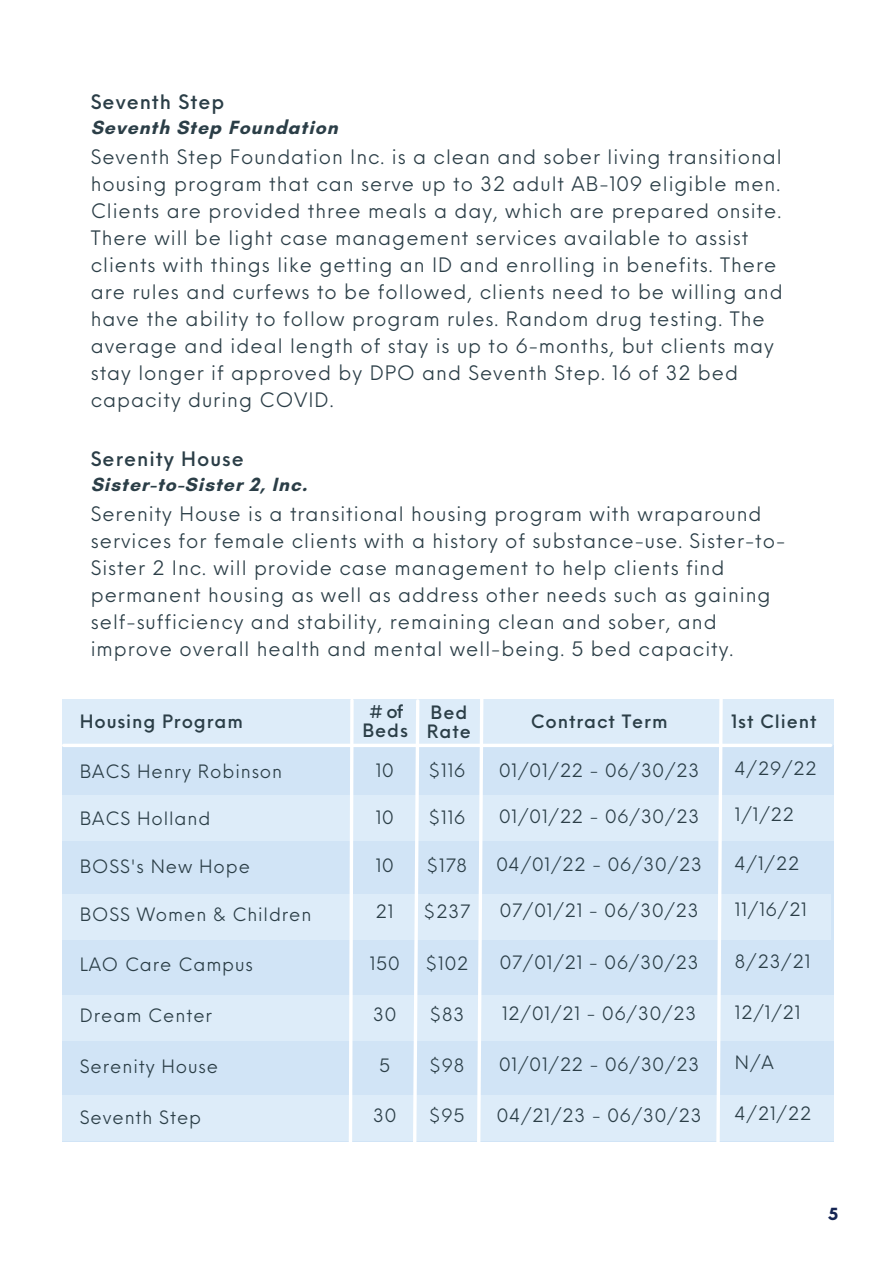
<style>
.page{position:relative;width:893px;height:1264px;background:#fff}
.page>*{position:absolute;margin:0;border:0;box-sizing:border-box;transform-origin:0 0}
.t1{font:19.5px/27px "Neue Einstellung";letter-spacing:.05em;color:#2b3e47}
.t2{font:700 19.5px "Glacial Indifference";letter-spacing:.05em;color:#2b3e47}
.t3{font:500 19.5px "Neue Einstellung";letter-spacing:.05em;color:#2b3e47}
.t4{font:18px "Neue Einstellung";letter-spacing:.05em;color:#2b3e47}
.t5{font:500 18px/19px "Neue Einstellung";letter-spacing:.05em;color:#2b3e47;text-align:center}
.t6{font:700 18px "Glacial Indifference";color:#152553}
</style>
<div class="page">
<div style="left:62px;top:699px;width:771px;height:442px;background:#d1e4f6"></div>
<div style="left:62px;top:994px;width:771px;height:46px;background:#ddecf9"></div>
<div style="left:62px;top:699px;width:771px;height:45px;background:#ddecf9"></div>
<div style="left:62px;top:893px;width:768px;height:46px;background:#ddecf9"></div>
<div style="left:62px;top:795px;width:771px;height:45px;background:#ddecf9"></div>
<div style="left:62px;top:1095px;width:771px;height:45px;background:#ddecf9"></div>
<svg style="left:411px;top:699px;width:10px;height:443px"></svg>
<svg style="left:347px;top:699px;width:8px;height:443px"></svg>
<svg style="left:64px;top:743px;width:766px;height:4px;fill:#fff"></svg>
<svg style="left:475px;top:699px;width:10px;height:443px"></svg>
<svg style="left:714px;top:699px;width:10px;height:443px"></svg>
<p class="t3" style="left:91px;top:85px;width:135px">Seventh Step</p>
<p class="t2" style="left:91px;top:115px;width:248px">Seventh Step Foundation</p>
<p class="t1" style="left:91px;top:142px;width:693px">Seventh Step Foundation Inc. is a clean and sober living transitional housing program that can serve up to 32 adult AB-109 eligible men.<br>Clients are provided three meals a day, which are prepared onsite.<br>There will be light case management services available to assist clients with things like getting an ID and enrolling in benefits. There are rules and curfews to be followed, clients need to be willing and have the ability to follow program rules. Random drug testing. The average and ideal length of stay is up to 6-months, but clients may stay longer if approved by DPO and Seventh Step. 16 of 32 bed capacity during COVID.</p>
<p class="t3" style="left:91px;top:441px;width:154px">Serenity House</p>
<p class="t2" style="left:91px;top:472px;width:218px">Sister-to-Sister 2, Inc.</p>
<p class="t1" style="left:91px;top:499px;width:696px">Serenity House is a transitional housing program with wraparound services for female clients with a history of substance-use. Sister-to-Sister 2 Inc. will provide case management to help clients find permanent housing as well as address other needs such as gaining self-sufficiency and stability, remaining clean and sober, and improve overall health and mental well-being. 5 bed capacity.</p>
<p class="t5" style="left:80px;top:710px;width:165px">Housing Program</p>
<p class="t5" style="left:362px;top:700px;width:47px">#of<br>Beds</p>
<p class="t5" style="left:427px;top:701px;width:45px;text-align:left">Bed<br>Rate</p>
<p class="t5" style="left:531px;top:710px;width:138px">Contract Term</p>
<p class="t5" style="left:731px;top:710px;width:87px">1st Client</p>
<p class="t4" style="left:80px;top:755px;width:204px">BACS Henry Robinson</p>
<p class="t4" style="left:376px;top:754px;width:20px">10</p>
<p class="t4" style="left:428px;top:754px;width:38px">$116</p>
<p class="t4" style="left:499px;top:753px;width:201px">01/01/22 - 06/30/23</p>
<p class="t4" style="left:734px;top:752px;width:83px">4/29/22</p>
<p class="t4" style="left:80px;top:802px;width:132px">BACS Holland</p>
<p class="t4" style="left:376px;top:800px;width:20px">10</p>
<p class="t4" style="left:428px;top:800px;width:38px">$116</p>
<p class="t4" style="left:499px;top:800px;width:201px">01/01/22 - 06/30/23</p>
<p class="t4" style="left:734px;top:798px;width:60px">1/1/22</p>
<p class="t4" style="left:80px;top:850px;width:172px">BOSS's New Hope</p>
<p class="t4" style="left:376px;top:849px;width:20px">10</p>
<p class="t4" style="left:426px;top:849px;width:42px">$178</p>
<p class="t4" style="left:496px;top:848px;width:207px">04/01/22 - 06/30/23</p>
<p class="t4" style="left:734px;top:846px;width:66px">4/1/22</p>
<p class="t4" style="left:80px;top:897px;width:233px">BOSS Women &amp; Children</p>
<p class="t4" style="left:376px;top:895px;width:19px">21</p>
<p class="t4" style="left:423px;top:895px;width:48px">$237</p>
<p class="t4" style="left:499px;top:894px;width:200px">07/01/21 - 06/30/23</p>
<p class="t4" style="left:734px;top:893px;width:73px">11/16/21</p>
<p class="t4" style="left:80px;top:948px;width:175px">LAO Care Campus</p>
<p class="t4" style="left:370px;top:947px;width:31px">150</p>
<p class="t4" style="left:425px;top:947px;width:44px">$102</p>
<p class="t4" style="left:499px;top:946px;width:200px">07/01/21 - 06/30/23</p>
<p class="t4" style="left:734px;top:944px;width:77px">8/23/21</p>
<p class="t4" style="left:80px;top:999px;width:134px">Dream Center</p>
<p class="t4" style="left:373px;top:998px;width:25px">30</p>
<p class="t4" style="left:429px;top:998px;width:36px">$83</p>
<p class="t4" style="left:502px;top:997px;width:196px">12/01/21 - 06/30/23</p>
<p class="t4" style="left:734px;top:995px;width:67px">12/1/21</p>
<p class="t4" style="left:80px;top:1050px;width:140px">Serenity House</p>
<p class="t4" style="left:379px;top:1049px;width:13px">5</p>
<p class="t4" style="left:429px;top:1049px;width:37px">$98</p>
<p class="t4" style="left:499px;top:1048px;width:201px">01/01/22 - 06/30/23</p>
<p class="t4" style="left:734px;top:1046px;width:40px">N/A</p>
<p class="t4" style="left:80px;top:1100px;width:123px">Seventh Step</p>
<p class="t4" style="left:373px;top:1099px;width:25px">30</p>
<p class="t4" style="left:429px;top:1099px;width:37px">$95</p>
<p class="t4" style="left:497px;top:1099px;width:206px">04/21/23 - 06/30/23</p>
<p class="t4" style="left:734px;top:1097px;width:78px">4/21/22</p>
<p class="t6" style="left:828px;top:1202px;width:11px">5</p>
</div>
